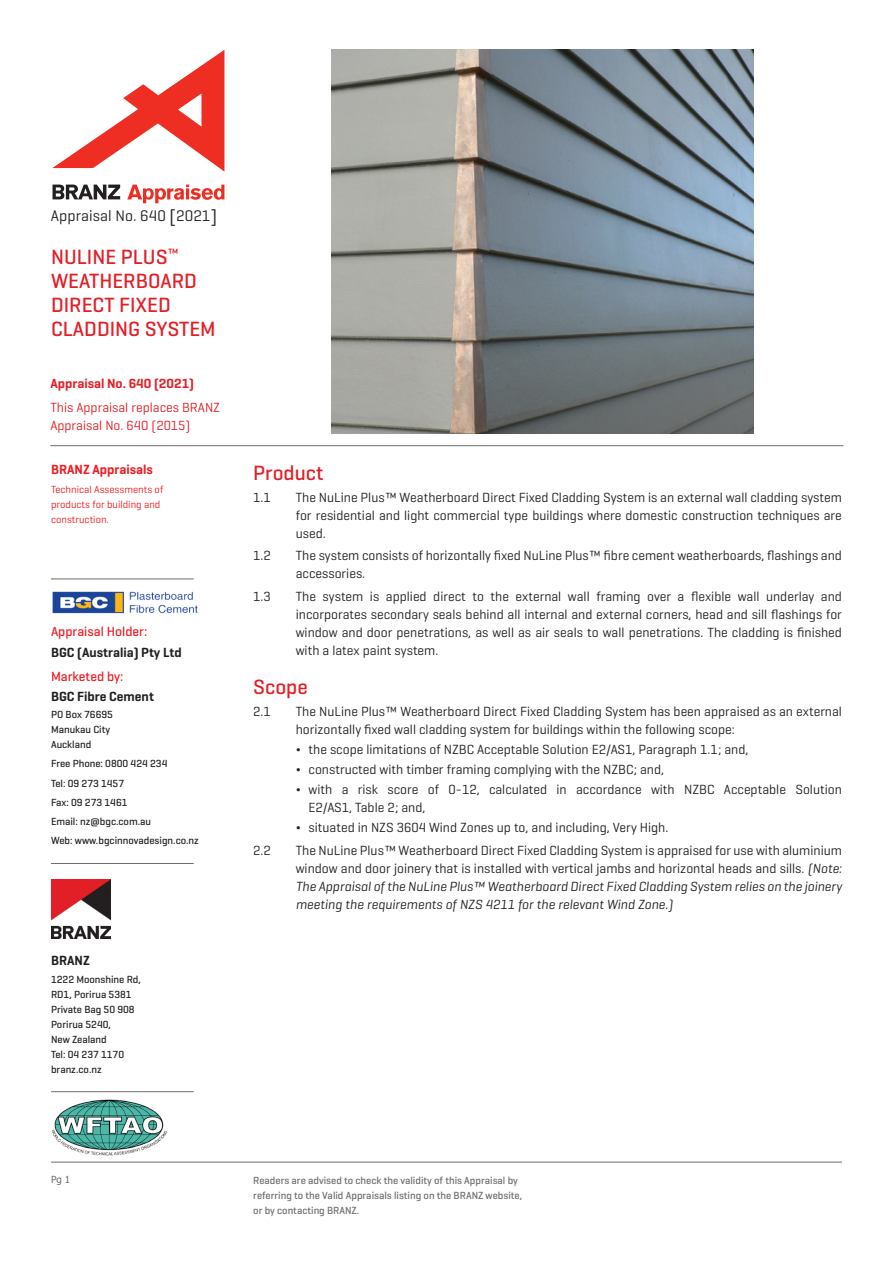
<style>
.page{position:relative;width:893px;height:1263px;background:#fff}
.page>*{position:absolute;margin:0;border:0;box-sizing:border-box;transform-origin:0 0}
.H3_Geo_P{font:500 21px/24px "Geogrotesque";color:#e21f26}
.t1{font:15.6px "Geogrotesque";letter-spacing:.005em;color:#231f20}
.t2{font:13.5px/18px "Geogrotesque";color:#231f20;text-align:justify}
.H4_Geo_P{font:13.5px/18px "Geogrotesque";color:#e21f26}
.H5_Geo_P{font:600 13.5px "Geogrotesque";color:#231f20}
.H5_Geo_P-2{font:500 13.5px "Geogrotesque";color:#ee1d23}
.H4_Geo_P-2{font:600 13.5px "Geogrotesque";color:#e21f26}
.Body{font:600 13.5px "Geogrotesque";color:#ee1d23}
.Small_Body_Geo_P{font:500 10.5px/15px "Geogrotesque";color:#231f20}
.Small_Body_Geo_P-2{font:500 10.5px/15px "Geogrotesque";color:#6c6d70}
.Body-2{font:10.5px/15px "Geogrotesque";color:#ee1d23}
.t3{font:9.75px "Tahoma";color:#6c6d70}
.s1{font-size:18.3px}
.s2{font-weight:500}
.s3{font-style:italic}
</style>
<div class="page">
<hr style="left:51px;top:579px;width:143px;height:1px;background:#6c6d70">
<hr style="left:51px;top:863px;width:143px;height:1px;background:#6c6d70">
<img style="left:51px;top:879px;width:60px;height:60px">
<hr style="left:51px;top:1091px;width:143px;height:1px;background:#6c6d70">
<hr style="left:50px;top:445px;width:793px;height:1px;background:#6c6d70">
<hr style="left:51px;top:1162px;width:791px;height:1px;background:#6c6d70">
<img style="left:51px;top:1099px;width:117px;height:57px">
<svg style="left:52px;top:50px;width:172px;height:122px"></svg>
<svg style="left:127px;top:185px;width:97px;height:18px"></svg>
<svg style="left:53px;top:185px;width:67px;height:14px"></svg>
<img style="left:331px;top:50px;width:423px;height:383px">
<img style="left:52px;top:591px;width:146px;height:23px">
<p class="t1" style="left:51px;top:206px;width:168px">Appraisal No. 640 <span class="s1">[</span>2021<span class="s1">]</span></p>
<p class="H3_Geo_P" style="left:51px;top:245px;width:166px">NULINE PLUS<sup>™<br></sup>WEATHERBOARD<br>DIRECT FIXED<br>CLADDING SYSTEM</p>
<p class="H4_Geo_P-2" style="left:50px;top:375px;width:145px">Appraisal No. 640 (2021)</p>
<p class="H4_Geo_P" style="left:50px;top:398px;width:171px">This Appraisal replaces BRANZ<br>Appraisal No. 640 (2015)</p>
<p class="Body" style="left:51px;top:461px;width:103px">BRANZ Appraisals</p>
<p class="Body-2" style="left:51px;top:482px;width:114px">Technical Assessments of products for building and construction.</p>
<p class="H5_Geo_P-2" style="left:51px;top:623px;width:98px">Appraisal Holder:</p>
<p class="H5_Geo_P" style="left:51px;top:643px;width:132px">BGC (Australia) Pty Ltd</p>
<p class="H5_Geo_P-2" style="left:51px;top:668px;width:74px">Marketed by:</p>
<p class="H5_Geo_P" style="left:51px;top:688px;width:104px">BGC Fibre Cement</p>
<p class="Small_Body_Geo_P" style="left:51px;top:707px;width:64px">PO Box 76695</p>
<p class="Small_Body_Geo_P" style="left:51px;top:722px;width:61px">Manukau City</p>
<p class="Small_Body_Geo_P" style="left:51px;top:737px;width:42px">Auckland</p>
<p class="Small_Body_Geo_P" style="left:51px;top:756px;width:118px">Free Phone: 0800 424 234</p>
<p class="Small_Body_Geo_P" style="left:51px;top:775px;width:75px">Tel: 09 273 1457</p>
<p class="Small_Body_Geo_P" style="left:51px;top:795px;width:78px">Fax: 09 273 1461</p>
<p class="Small_Body_Geo_P" style="left:51px;top:814px;width:102px">Email: nz@bgc.com.au</p>
<p class="Small_Body_Geo_P" style="left:51px;top:833px;width:149px">Web: www.bgcinnovadesign.co.nz</p>
<p class="H5_Geo_P" style="left:51px;top:952px;width:40px">BRANZ</p>
<p class="Small_Body_Geo_P" style="left:51px;top:971px;width:91px">1222 Moonshine Rd,</p>
<p class="Small_Body_Geo_P" style="left:51px;top:986px;width:82px">RD1, Porirua 5381</p>
<p class="Small_Body_Geo_P" style="left:51px;top:1001px;width:85px">Private Bag 50 908</p>
<p class="Small_Body_Geo_P" style="left:51px;top:1016px;width:62px">Porirua 5240,<br>New Zealand</p>
<p class="Small_Body_Geo_P" style="left:51px;top:1046px;width:75px">Tel: 04 237 1170</p>
<p class="Small_Body_Geo_P" style="left:51px;top:1061px;width:52px">branz.co.nz</p>
<p class="H3_Geo_P" style="left:253px;top:460px;width:72px">Product</p>
<p class="t2" style="left:253px;top:488px;width:19px">1.1</p>
<p class="t2" style="left:296px;top:488px;width:548px">The NuLine Plus™ Weatherboard Direct Fixed Cladding System is an external wall cladding system for residential and light commercial type buildings where domestic construction techniques are used.</p>
<p class="t2" style="left:253px;top:546px;width:19px">1.2</p>
<p class="t2" style="left:296px;top:546px;width:548px">The system consists of horizontally fixed NuLine Plus™ fibre cement weatherboards, flashings and accessories.</p>
<p class="t2" style="left:253px;top:587px;width:19px">1.3</p>
<p class="t2" style="left:296px;top:587px;width:548px">The system is applied direct to the external wall framing over a flexible wall underlay and incorporates secondary seals behind all internal and external corners, head and sill flashings for window and door penetrations, as well as air seals to wall penetrations. The cladding is finished with a latex paint system.</p>
<p class="H3_Geo_P" style="left:253px;top:674px;width:56px">Scope</p>
<p class="t2" style="left:253px;top:702px;width:19px">2.1</p>
<p class="t2" style="left:296px;top:702px;width:548px">The NuLine Plus™ Weatherboard Direct Fixed Cladding System has been appraised as an external horizontally fixed wall cladding system for buildings within the following scope:</p>
<p class="t2" style="left:296px;top:740px;width:454px"><span class="s2">¬</span> the scope limitations of NZBC Acceptable Solution E2/AS1, Paragraph 1.1; and,</p>
<p class="t2" style="left:296px;top:760px;width:370px"><span class="s2">¬</span> constructed with timber framing complying with the NZBC; and,</p>
<p class="t2" style="left:309px;top:780px;width:535px;text-indent:-13px"><span class="s2">¬</span> with a risk score of 0-12, calculated in accordance with NZBC Acceptable Solution<br>E2/AS1, Table 2; and,</p>
<p class="t2" style="left:296px;top:818px;width:374px"><span class="s2">¬</span> situated in NZS 3604 Wind Zones up to, and including, Very High.</p>
<p class="t2" style="left:253px;top:840px;width:19px">2.2</p>
<p class="t2" style="left:296px;top:840px;width:548px">The NuLine Plus™ Weatherboard Direct Fixed Cladding System is appraised for use with aluminium window and door joinery that is installed with vertical jambs and horizontal heads and sills. <span class="s3">(Note:<br>The Appraisal of the NuLine Plus™ Weatherboard Direct Fixed Cladding System relies on the joinery meeting the requirements of NZS 4211 for the relevant Wind Zone.)</span></p>
<p class="t3" style="left:51px;top:1173px;width:21px">Pg 1</p>
<p class="Small_Body_Geo_P-2" style="left:253px;top:1172px;width:270px">Readers are advised to check the validity of this Appraisal by referring to the Valid Appraisals listing on the BRANZ website, or by contacting BRANZ.</p>
</div>
